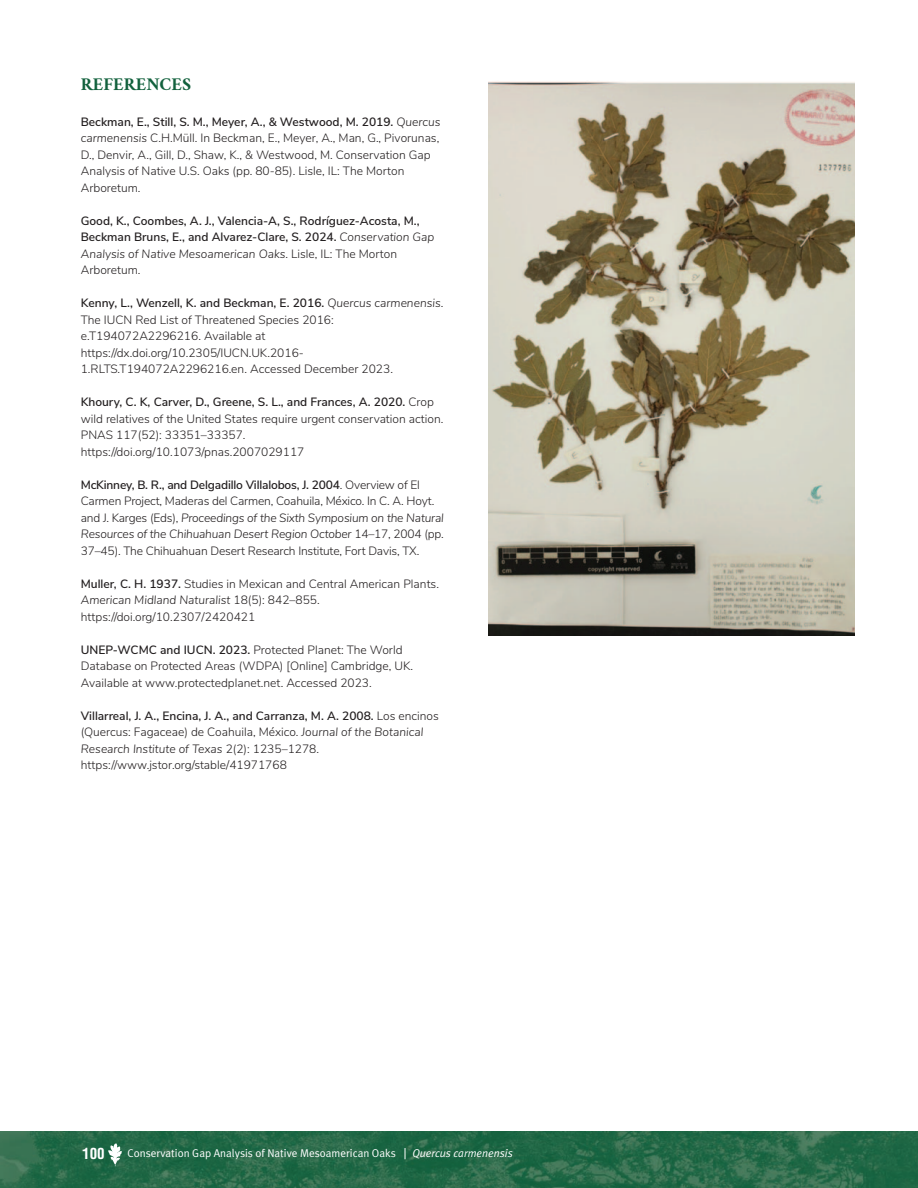
<style>
.page{position:relative;width:918px;height:1188px;background:#fff}
.page>*{position:absolute;margin:0;border:0;box-sizing:border-box;transform-origin:0 0}
.t1{font:700 18px "Amiri";color:#12613d}
.t2{font:700 condensed 15px "Helvetica";color:#fff}
.t3{font:300 12px/16.5px "Nunito Sans";color:#231f20}
.t4{font:600 12px/16.5px "Nunito Sans";color:#231f20}
.t5{font:11.25px "Meta Plus Normal";color:#fff}
.t6{font:italic 11.25px "Meta Plus Normal";color:#fff}
.s1{font-weight:600}
.s2{font-style:italic}
.s3{font-weight:300;font-style:italic}
.s4{font-weight:300}
</style>
<div class="page">
<img style="left:0;top:1131px;width:918px;height:57px">
<svg style="left:108px;top:1143px;width:14px;height:23px"></svg>
<img style="left:489px;top:81px;width:366px;height:555px">
<p class="t1" style="left:81px;top:73px;width:112px">REFERENCES</p>
<p class="t3" style="left:81px;top:114px;width:361px"><span class="s1">Beckman, E., Still, S. M., Meyer, A., &amp; Westwood, M. 2019.</span> <span class="s2">Quercus carmenensis</span> C.H.Müll. In Beckman, E., Meyer, A., Man, G., Pivorunas, D., Denvir, A., Gill, D., Shaw, K., &amp; Westwood, M. Conservation Gap Analysis of Native U.S. Oaks (pp. 80-85). Lisle, IL: The Morton Arboretum.</p>
<p class="t4" style="left:81px;top:213px;width:355px">Good, K., Coombes, A. J., Valencia-A, S., Rodríguez-Acosta, M., Beckman Bruns, E., and Alvarez-Clare, S. 2024. <span class="s3">Conservation Gap Analysis of Native Mesoamerican Oaks</span><span class="s4">. Lisle, IL: The Morton Arboretum.</span></p>
<p class="t3" style="left:81px;top:296px;width:364px"><span class="s1">Kenny, L., Wenzell, K. and Beckman, E. 2016.</span> <span class="s2">Quercus carmenensis</span>.<br>The IUCN Red List of Threatened Species 2016: e.T194072A2296216. Available at https://dx.doi.org/10.2305/IUCN.UK.2016- 1.RLTS.T194072A2296216.en. Accessed December 2023.</p>
<p class="t3" style="left:81px;top:395px;width:364px"><span class="s1">Khoury, C. K, Carver, D., Greene, S. L., and Frances, A. 2020.</span> Crop wild relatives of the United States require urgent conservation action.<br>PNAS 117(52): 33351–33357. https://doi.org/10.1073/pnas.2007029117</p>
<p class="t3" style="left:81px;top:477px;width:365px"><span class="s1">McKinney, B. R., and Delgadillo Villalobos, J. 2004</span>. Overview of El Carmen Project, Maderas del Carmen, Coahuila, México. In C. A. Hoyt. and J. Karges (Eds), <span class="s2">Proceedings of the Sixth Symposium on the Natural Resources of the Chihuahuan Desert Region October</span> 14–17, 2004 (pp.<br>37–45). The Chihuahuan Desert Research Institute, Fort Davis, TX.</p>
<p class="t3" style="left:81px;top:576px;width:360px"><span class="s1">Muller, C. H. 1937.</span> Studies in Mexican and Central American Plants.<br><span class="s2">American Midland Naturalist</span> 18(5): 842–855. https://doi.org/10.2307/2420421</p>
<p class="t3" style="left:81px;top:642px;width:334px"><span class="s1">UNEP-WCMC and IUCN. 2023.</span> Protected Planet: The World<br>Database on Protected Areas (WDPA) [Online] Cambridge, UK.<br>Available at www.protectedplanet.net. Accessed 2023.</p>
<p class="t3" style="left:81px;top:708px;width:360px"><span class="s1">Villarreal, J. A., Encina, J. A., and Carranza, M. A. 2008.</span> Los encinos (Quercus: Fagaceae) de Coahuila, México. <span class="s2">Journal of the Botanical Research Institute of Texas</span> 2(2): 1235–1278. https://www.jstor.org/stable/41971768</p>
<p class="t2" style="left:82px;top:1147px;width:24px">100</p>
<p class="t5" style="left:128px;top:1149px;width:270px">Conservation Gap Analysis of Native Mesoamerican Oaks</p>
<p class="t6" style="left:412px;top:1148px;width:102px">Quercus carmenensis</p>
</div>
